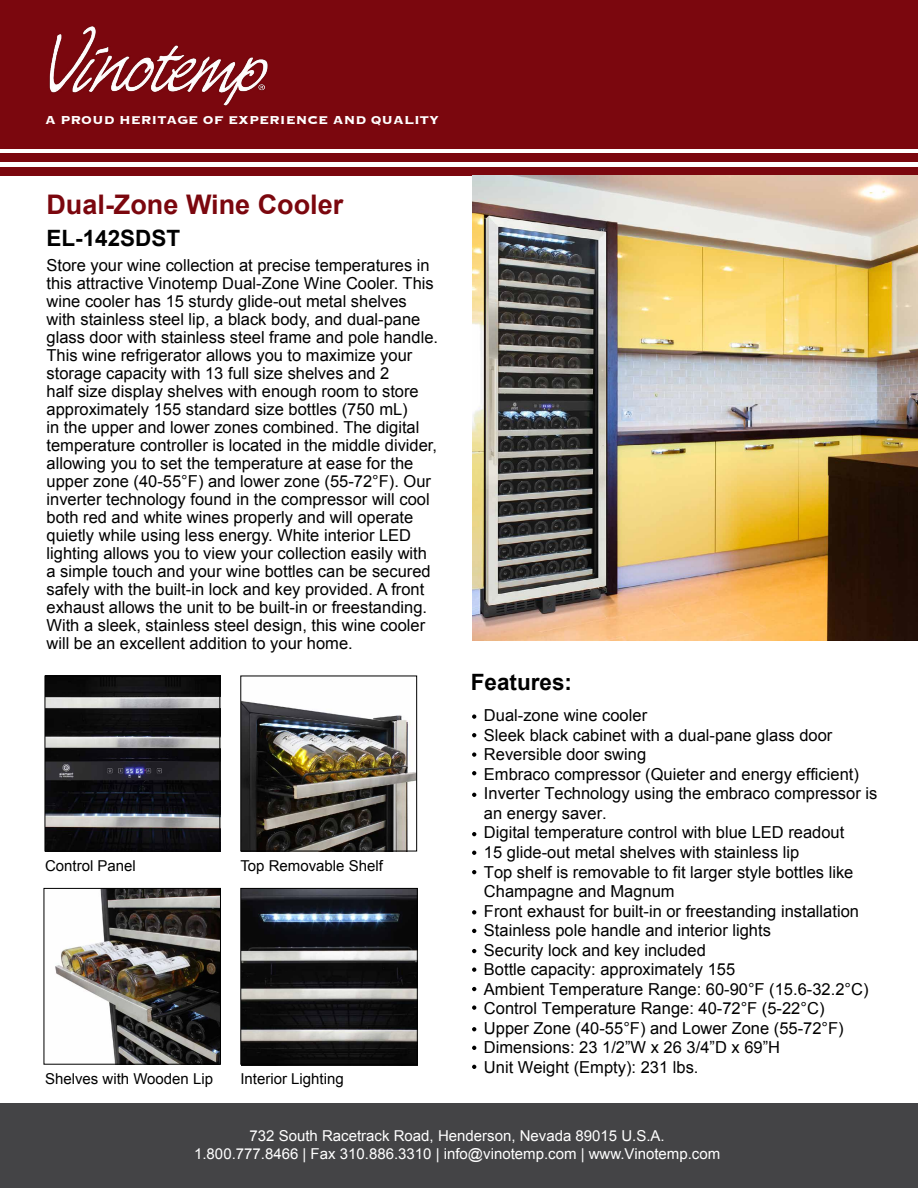
<style>
.page{position:relative;width:918px;height:1188px;background:#fff}
.page>*{position:absolute;margin:0;border:0;box-sizing:border-box;transform-origin:0 0}
.t1{font:700 27px "Arial";color:#7b070e}
.h2_black{font:700 22.5px "Arial";color:#000}
.Paragraph_Size_11_Bl{font:16.5px/18px "Arial";color:#000}
.Bullet_11{font:16.5px/19.5px "Arial";color:#000}
.Paragraph_Size_10_Wh{font:15px "Arial";color:#fff}
.Paragraph_Size_10_Bl{font:15px "Arial";color:#000}
.Proud_Heritage{font:700 15px "Copperplate";color:#fff}
</style>
<div class="page">
<div style="left:0;top:0;width:918px;height:148px;background:#7b070e"></div>
<div style="left:0;top:153px;width:918px;height:9px;background:#7b070e"></div>
<div style="left:0;top:167px;width:918px;height:9px;background:#7b070e"></div>
<div style="left:0;top:1104px;width:918px;height:84px;background:#444446"></div>
<img style="left:49px;top:26px;width:219px;height:80px">
<img style="left:472px;top:176px;width:446px;height:465px">
<img style="left:47px;top:678px;width:171px;height:171px">
<img style="left:241px;top:675px;width:176px;height:174px">
<img style="left:44px;top:890px;width:176px;height:175px">
<img style="left:241px;top:890px;width:177px;height:176px">
<div style="left:45px;top:676px;width:175px;height:175px;border:1px solid #000"></div>
<div style="left:241px;top:676px;width:176px;height:175px;border:1px solid #000"></div>
<div style="left:44px;top:888px;width:177px;height:176px;border:1px solid #000"></div>
<div style="left:241px;top:888px;width:177px;height:176px;border:1px solid #000"></div>
<svg style="left:472px;top:714px;width:4px;height:5px"></svg>
<svg style="left:472px;top:832px;width:4px;height:4px"></svg>
<svg style="left:472px;top:949px;width:4px;height:4px"></svg>
<svg style="left:472px;top:793px;width:4px;height:4px"></svg>
<svg style="left:472px;top:910px;width:4px;height:5px"></svg>
<svg style="left:472px;top:1027px;width:4px;height:4px"></svg>
<svg style="left:472px;top:752px;width:4px;height:5px"></svg>
<svg style="left:472px;top:870px;width:4px;height:4px"></svg>
<svg style="left:472px;top:987px;width:4px;height:4px"></svg>
<svg style="left:472px;top:733px;width:4px;height:4px"></svg>
<svg style="left:472px;top:851px;width:4px;height:4px"></svg>
<svg style="left:472px;top:967px;width:4px;height:5px"></svg>
<svg style="left:472px;top:929px;width:4px;height:4px"></svg>
<svg style="left:472px;top:1046px;width:4px;height:4px"></svg>
<svg style="left:472px;top:1065px;width:4px;height:4px"></svg>
<svg style="left:472px;top:771px;width:4px;height:4px"></svg>
<svg style="left:472px;top:1005px;width:4px;height:5px"></svg>
<p class="Proud_Heritage" style="left:45px;top:110px;width:396px">A PROUD HERITAGE OF EXPERIENCE AND QUALITY</p>
<h1 class="t1" style="left:46px;top:186px;width:298px">Dual-Zone Wine Cooler</h1>
<p class="h2_black" style="left:46px;top:223px;width:135px">EL-142SDST</p>
<p class="Paragraph_Size_11_Bl" style="left:46px;top:257px;width:393px">Store your wine collection at precise temperatures in this attractive Vinotemp Dual-Zone Wine Cooler. This wine cooler has 15 sturdy glide-out metal shelves with stainless steel lip, a black body, and dual-pane glass door with stainless steel frame and pole handle.<br>This wine refrigerator allows you to maximize your storage capacity with 13 full size shelves and 2<br>half size display shelves with enough room to store approximately 155 standard size bottles (750 mL)<br>in the upper and lower zones combined. The digital temperature controller is located in the middle divider, allowing you to set the temperature at ease for the upper zone (40-55°F) and lower zone (55-72°F). Our inverter technology found in the compressor will cool both red and white wines properly and will operate quietly while using less energy. White interior LED lighting allows you to view your collection easily with a simple touch and your wine bottles can be secured safely with the built-in lock and key provided. A front exhaust allows the unit to be built-in or freestanding.<br>With a sleek, stainless steel design, this wine cooler will be an excellent addition to your home.</p>
<p class="Paragraph_Size_10_Bl" style="left:45px;top:856px;width:92px">Control Panel</p>
<p class="Paragraph_Size_10_Bl" style="left:240px;top:856px;width:144px">Top Removable Shelf</p>
<p class="Paragraph_Size_10_Bl" style="left:45px;top:1069px;width:170px">Shelves with Wooden Lip</p>
<p class="Paragraph_Size_10_Bl" style="left:240px;top:1069px;width:105px">Interior Lighting</p>
<p class="h2_black" style="left:471px;top:667px;width:103px">Features:</p>
<p class="Bullet_11" style="left:484px;top:706px;width:165px">Dual-zone wine cooler</p>
<p class="Bullet_11" style="left:484px;top:726px;width:350px">Sleek black cabinet with a dual-pane glass door</p>
<p class="Bullet_11" style="left:484px;top:745px;width:164px">Reversible door swing</p>
<p class="Bullet_11" style="left:484px;top:765px;width:377px">Embraco compressor (Quieter and energy efficient)</p>
<p class="Bullet_11" style="left:484px;top:784px;width:395px">Inverter Technology using the embraco compressor is an energy saver.</p>
<p class="Bullet_11" style="left:484px;top:823px;width:362px">Digital temperature control with blue LED readout</p>
<p class="Bullet_11" style="left:484px;top:843px;width:317px">15 glide-out metal shelves with stainless lip</p>
<p class="Bullet_11" style="left:484px;top:862px;width:371px">Top shelf is removable to fit larger style bottles like<br>Champagne and Magnum</p>
<p class="Bullet_11" style="left:484px;top:901px;width:377px">Front exhaust for built-in or freestanding installation</p>
<p class="Bullet_11" style="left:484px;top:921px;width:289px">Stainless pole handle and interior lights</p>
<p class="Bullet_11" style="left:484px;top:940px;width:223px">Security lock and key included</p>
<p class="Bullet_11" style="left:484px;top:960px;width:253px">Bottle capacity: approximately 155</p>
<p class="Bullet_11" style="left:484px;top:979px;width:386px">Ambient Temperature Range: 60-90°F (15.6-32.2°C)</p>
<p class="Bullet_11" style="left:484px;top:999px;width:342px">Control Temperature Range: 40-72°F (5-22°C)</p>
<p class="Bullet_11" style="left:484px;top:1018px;width:361px">Upper Zone (40-55°F) and Lower Zone (55-72°F)</p>
<p class="Bullet_11" style="left:484px;top:1038px;width:298px">Dimensions: 23 1/2”W x 26 3/4”D x 69”H</p>
<p class="Bullet_11" style="left:484px;top:1057px;width:216px">Unit Weight (Empty): 231 lbs.</p>
<p class="Paragraph_Size_10_Wh" style="left:250px;top:1126px;width:417px">732 South Racetrack Road, Henderson, Nevada 89015 U.S.A.</p>
<p class="Paragraph_Size_10_Wh" style="left:194px;top:1144px;width:528px">1.800.777.8466 | Fax 310.886.3310 | info@vinotemp.com | www.Vinotemp.com</p>
</div>
